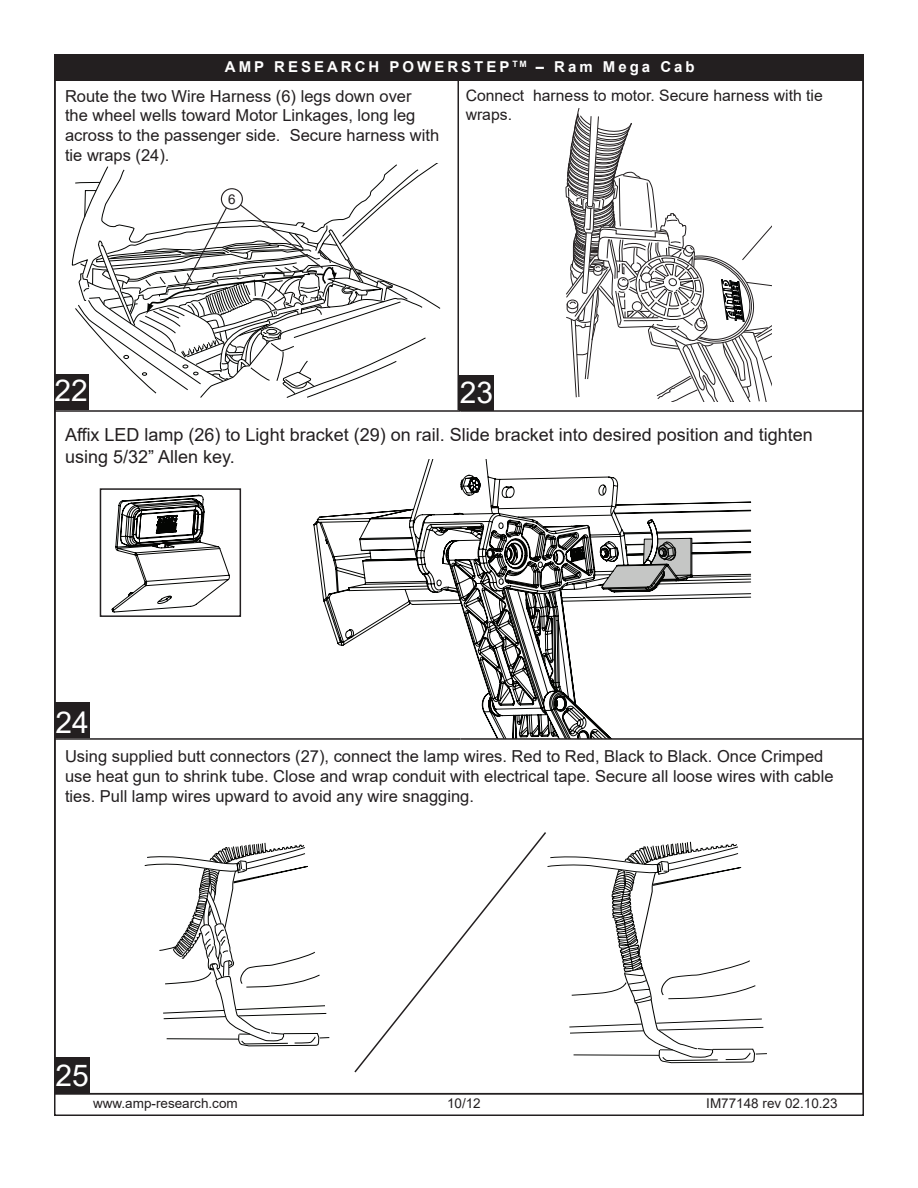
<style>
.page{position:relative;width:918px;height:1188px;background:#fff}
.page>*{position:absolute;margin:0;border:0;box-sizing:border-box;transform-origin:0 0}
.t1{font:30px "Arial";color:#fff}
.t2{font:18px/21.6px "Arial";color:#231f20}
.t3{font:16.5px/19.8px "Arial";color:#231f20}
.t4{font:15.75px/18.9px "Arial";color:#231f20}
.t5{font:700 15px "Arial";letter-spacing:.2em;color:#fff}
.t6{font:13.5px "Arial";color:#231f20}
</style>
<div class="page">
<div style="left:54px;top:55px;width:809px;height:26px;background:#231f20"></div>
<svg style="left:144px;top:842px;width:185px;height:205px"></svg>
<svg style="left:548px;top:841px;width:219px;height:223px"></svg>
<svg style="left:354px;top:832px;width:194px;height:241px"></svg>
<svg style="left:457px;top:107px;width:315px;height:295px"></svg>
<svg style="left:71px;top:163px;width:370px;height:235px"></svg>
<div style="left:221px;top:189px;width:21px;height:20px;background:#fff;border-radius:50%"></div>
<div style="left:221px;top:188px;width:22px;height:22px;border:1px solid #231f20;border-radius:50%"></div>
<hr style="left:517px;top:762px;width:119px;height:1px;background:#040503">
<svg style="left:313px;top:459px;width:439px;height:279px"></svg>
<svg style="left:601px;top:538px;width:92px;height:54px"></svg>
<svg style="left:112px;top:206px;width:118px;height:406px"></svg>
<div style="left:100px;top:488px;width:141px;height:129px;border:2px solid #231f20"></div>
<hr style="left:54px;top:410px;width:406px;height:2px;background:#231f20">
<hr style="left:460px;top:410px;width:404px;height:2px;background:#231f20">
<hr style="left:54px;top:738px;width:406px;height:2px;background:#231f20">
<hr style="left:460px;top:738px;width:404px;height:2px;background:#231f20">
<hr style="left:458px;top:80px;width:1px;height:330px;background:#231f20">
<div style="left:56px;top:702px;width:34px;height:36px;background:#231f20"></div>
<div style="left:459px;top:375px;width:35px;height:36px;background:#231f20"></div>
<div style="left:55px;top:374px;width:34px;height:36px;background:#231f20"></div>
<div style="left:56px;top:1058px;width:34px;height:36px;background:#231f20"></div>
<p class="t5" style="left:225px;top:56px;width:471px">AMP RESEARCH POWERSTEP <sup>TM</sup> – Ram Mega Cab</p>
<p class="t3" style="left:65px;top:86px;width:376px">Route the two Wire Harness (6) legs down over<br>the wheel wells toward Motor Linkages, long leg across to the passenger side. Secure harness with tie wraps (24).</p>
<p class="t6" style="left:228px;top:190px;width:9px">6</p>
<p class="t4" style="left:466px;top:86px;width:359px">Connect harness to motor. Secure harness with tie wraps.</p>
<h1 class="t1" style="left:63px;top:370px;width:18px">1</h1>
<h1 class="t1" style="left:460px;top:372px;width:35px">23</h1>
<h1 class="t1" style="left:55px;top:370px;width:35px">22</h1>
<p class="t2" style="left:65px;top:424px;width:749px">Affix LED lamp (26) to Light bracket (29) on rail. Slide bracket into desired position and tighten using 5/32” Allen key.</p>
<h1 class="t1" style="left:56px;top:702px;width:35px">24</h1>
<p class="t3" style="left:65px;top:747px;width:770px">Using supplied butt connectors (27), connect the lamp wires. Red to Red, Black to Black. Once Crimped use heat gun to shrink tube. Close and wrap conduit with electrical tape. Secure all loose wires with cable ties. Pull lamp wires upward to avoid any wire snagging.</p>
<h1 class="t1" style="left:63px;top:1053px;width:18px">5</h1>
<h1 class="t1" style="left:56px;top:1055px;width:35px">25</h1>
<p class="t6" style="left:93px;top:1094px;width:146px">www.amp-research.com</p>
<p class="t6" style="left:447px;top:1094px;width:35px">10/12</p>
<p class="t6" style="left:706px;top:1094px;width:133px">IM77148 rev 02.10.23</p>
</div>
